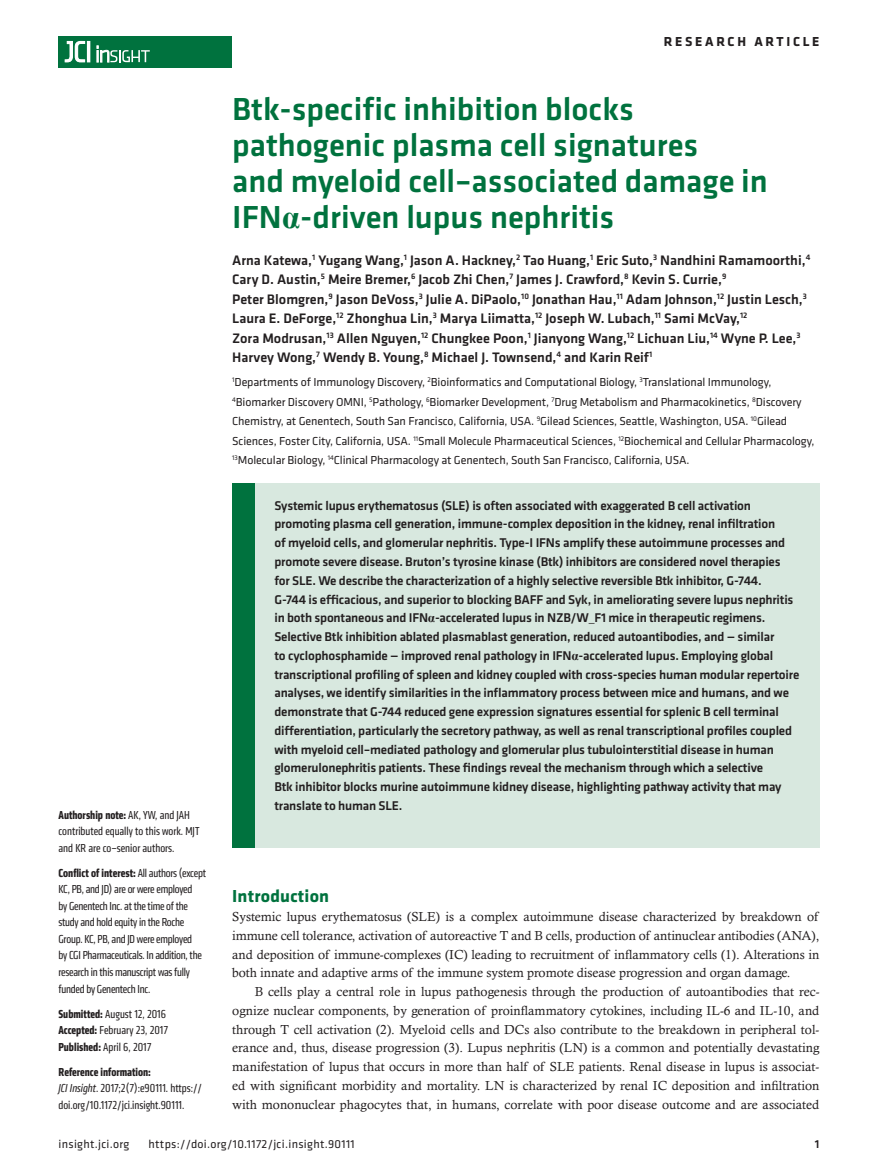
<style>
.page{position:relative;width:878px;height:1175px;background:#fff}
.page>*{position:absolute;margin:0;border:0;box-sizing:border-box;transform-origin:0 0}
.t1{font:500 33px/36px "Klavika Basic";color:#00723e}
.t2{font:700 18px "Klavika";letter-spacing:.01em;color:#00723e}
.t3{font:500 14.25px/19.5px "Klavika Basic";color:#231f20}
.t4{font:700 13.5px "Klavika Basic";letter-spacing:.2em;color:#231f20}
.t5{font:500 13.2px/18.8px "Klavika Basic";letter-spacing:-.015em;color:#231f20}
.t6{font:13.2px/18.8px "Calisto MT Std";color:#231f20;text-align:justify}
.t7{font:12px/19.5px "Klavika";letter-spacing:-.01em;color:#231f20}
.t8{font:condensed 12px/16.5px "Klavika";color:#231f20}
.t9{font:condensed 12px/16.5px "Klavika";letter-spacing:-.02em;color:#231f20}
.t10{font:12px "Klavika Basic";letter-spacing:.025em;color:#231f20}
.t11{font:500 12px "Klavika Basic";color:#231f20}
.s1{font-weight:700}
.s2{font-style:italic}
.s3{font-family:"Times New Roman";font-weight:700}
</style>
<div class="page">
<div style="left:59px;top:36px;width:173px;height:31px;background:#00723e"></div>
<hr style="left:87px;top:41px;width:3px;height:21px;background:#fff">
<svg style="left:64px;top:41px;width:21px;height:22px"></svg>
<svg style="left:97px;top:46px;width:53px;height:16px"></svg>
<div style="left:232px;top:483px;width:587px;height:364px;background:#d8e8df"></div>
<div style="left:232px;top:483px;width:22px;height:364px;background:#00723e"></div>
<p class="t4" style="left:663px;top:32px;width:157px">RESEARCH ARTICLE</p>
<p class="t8" style="left:59px;top:806px;width:142px"><span class="s1">Authorship note:</span> AK, YW, and JAH contributed equally to this work. MJT and KR are co–senior authors.</p>
<p class="t9" style="left:59px;top:864px;width:149px"><span class="s1">Conflict of interest:</span> All authors (except KC, PB, and JD) are or were employed<br>by Genentech Inc. at the time of the study and hold equity in the Roche Group. KC, PB, and JD were employed<br>by CGI Pharmaceuticals. In addition, the research in this manuscript was fully funded by Genentech Inc.</p>
<p class="t8" style="left:59px;top:1005px;width:111px"><span class="s1">Submitted:</span> August 12, 2016<br><span class="s1">Accepted:</span> February 23, 2017<br><span class="s1">Published:</span> April 6, 2017</p>
<p class="t8" style="left:59px;top:1063px;width:145px"><span class="s1">Reference information:<br></span><span class="s2">JCI Insight</span>. 2017;2(7):e90111. https:// doi.org/10.1172/jci.insight.90111.</p>
<h1 class="t1" style="left:232px;top:91px;width:537px">Btk-specific inhibition blocks pathogenic plasma cell signatures<br>and myeloid cell–associated damage in IFN<span class="s3">α</span>-driven lupus nephritis</h1>
<p class="t3" style="left:232px;top:250px;width:579px">Arna Katewa,<sup>1</sup> Yugang Wang,<sup>1</sup> Jason A. Hackney,<sup>2</sup> Tao Huang,<sup>1</sup> Eric Suto,<sup>3</sup> Nandhini Ramamoorthi,<sup>4<br></sup>Cary D. Austin,<sup>5</sup> Meire Bremer,<sup>6</sup> Jacob Zhi Chen,<sup>7</sup> James J. Crawford,<sup>8</sup> Kevin S. Currie,<sup>9<br></sup>Peter Blomgren,<sup>9</sup> Jason DeVoss,<sup>3</sup> Julie A. DiPaolo,<sup>10</sup> Jonathan Hau,<sup>11</sup> Adam Johnson,<sup>12</sup> Justin Lesch,<sup>3<br></sup>Laura E. DeForge,<sup>12</sup> Zhonghua Lin,<sup>3</sup> Marya Liimatta,<sup>12</sup> Joseph W. Lubach,<sup>11</sup> Sami McVay,<sup>12<br></sup>Zora Modrusan,<sup>13</sup> Allen Nguyen,<sup>12</sup> Chungkee Poon,<sup>1</sup> Jianyong Wang,<sup>12</sup> Lichuan Liu,<sup>14</sup> Wyne P. Lee,<sup>3<br></sup>Harvey Wong,<sup>7</sup> Wendy B. Young,<sup>8</sup> Michael J. Townsend,<sup>4</sup> and Karin Reif<sup>1</sup></p>
<p class="t7" style="left:232px;top:372px;width:583px"><sup>1</sup>Departments of Immunology Discovery, <sup>2</sup>Bioinformatics and Computational Biology, <sup>3</sup>Translational Immunology, <sup>4</sup>Biomarker Discovery OMNI, <sup>5</sup>Pathology, <sup>6</sup>Biomarker Development, <sup>7</sup>Drug Metabolism and Pharmacokinetics, <sup>8</sup>Discovery Chemistry, at Genentech, South San Francisco, California, USA. <sup>9</sup>Gilead Sciences, Seattle, Washington, USA. <sup>10</sup>Gilead Sciences, Foster City, California, USA. <sup>11</sup>Small Molecule Pharmaceutical Sciences, <sup>12</sup>Biochemical and Cellular Pharmacology, <sup>13</sup>Molecular Biology, <sup>14</sup>Clinical Pharmacology at Genentech, South San Francisco, California, USA.</p>
<p class="t5" style="left:274px;top:495px;width:526px">Systemic lupus erythematosus (SLE) is often associated with exaggerated B cell activation promoting plasma cell generation, immune-complex deposition in the kidney, renal infiltration<br>of myeloid cells, and glomerular nephritis. Type-I IFNs amplify these autoimmune processes and promote severe disease. Bruton’s tyrosine kinase (Btk) inhibitors are considered novel therapies for SLE. We describe the characterization of a highly selective reversible Btk inhibitor, G-744.<br>G-744 is efficacious, and superior to blocking BAFF and Syk, in ameliorating severe lupus nephritis in both spontaneous and IFN<span class="s3">α</span>-accelerated lupus in NZB/W_F1 mice in therapeutic regimens.<br>Selective Btk inhibition ablated plasmablast generation, reduced autoantibodies, and — similar<br>to cyclophosphamide — improved renal pathology in IFN<span class="s3">α</span>-accelerated lupus. Employing global transcriptional profiling of spleen and kidney coupled with cross-species human modular repertoire analyses, we identify similarities in the inflammatory process between mice and humans, and we demonstrate that G-744 reduced gene expression signatures essential for splenic B cell terminal differentiation, particularly the secretory pathway, as well as renal transcriptional profiles coupled with myeloid cell–mediated pathology and glomerular plus tubulointerstitial disease in human glomerulonephritis patients. These findings reveal the mechanism through which a selective<br>Btk inhibitor blocks murine autoimmune kidney disease, highlighting pathway activity that may translate to human SLE.</p>
<h2 class="t2" style="left:232px;top:883px;width:98px">Introduction</h2>
<p class="t6" style="left:232px;top:907px;width:588px">Systemic lupus erythematosus (SLE) is a complex autoimmune disease characterized by breakdown of immune cell tolerance, activation of autoreactive T and B cells, production of antinuclear antibodies (ANA), and deposition of immune-complexes (IC) leading to recruitment of inflammatory cells (1). Alterations in both innate and adaptive arms of the immune system promote disease progression and organ damage.</p>
<p class="t6" style="left:232px;top:982px;width:588px;text-indent:22px">B cells play a central role in lupus pathogenesis through the production of autoantibodies that rec&shy;ognize nuclear components, by generation of proinflammatory cytokines, including IL-6 and IL-10, and through T cell activation (2). Myeloid cells and DCs also contribute to the breakdown in peripheral tol&shy;erance and, thus, disease progression (3). Lupus nephritis (LN) is a common and potentially devastating manifestation of lupus that occurs in more than half of SLE patients. Renal disease in lupus is associat&shy;ed with significant morbidity and mortality. LN is characterized by renal IC deposition and infiltration with mononuclear phagocytes that, in humans, correlate with poor disease outcome and are associated</p>
<p class="t10" style="left:58px;top:1135px;width:72px">insight.jci.org</p>
<p class="t10" style="left:148px;top:1135px;width:208px">https://doi.org/10.1172/jci.insight.90111</p>
<p class="t11" style="left:814px;top:1135px;width:6px">1</p>
</div>
